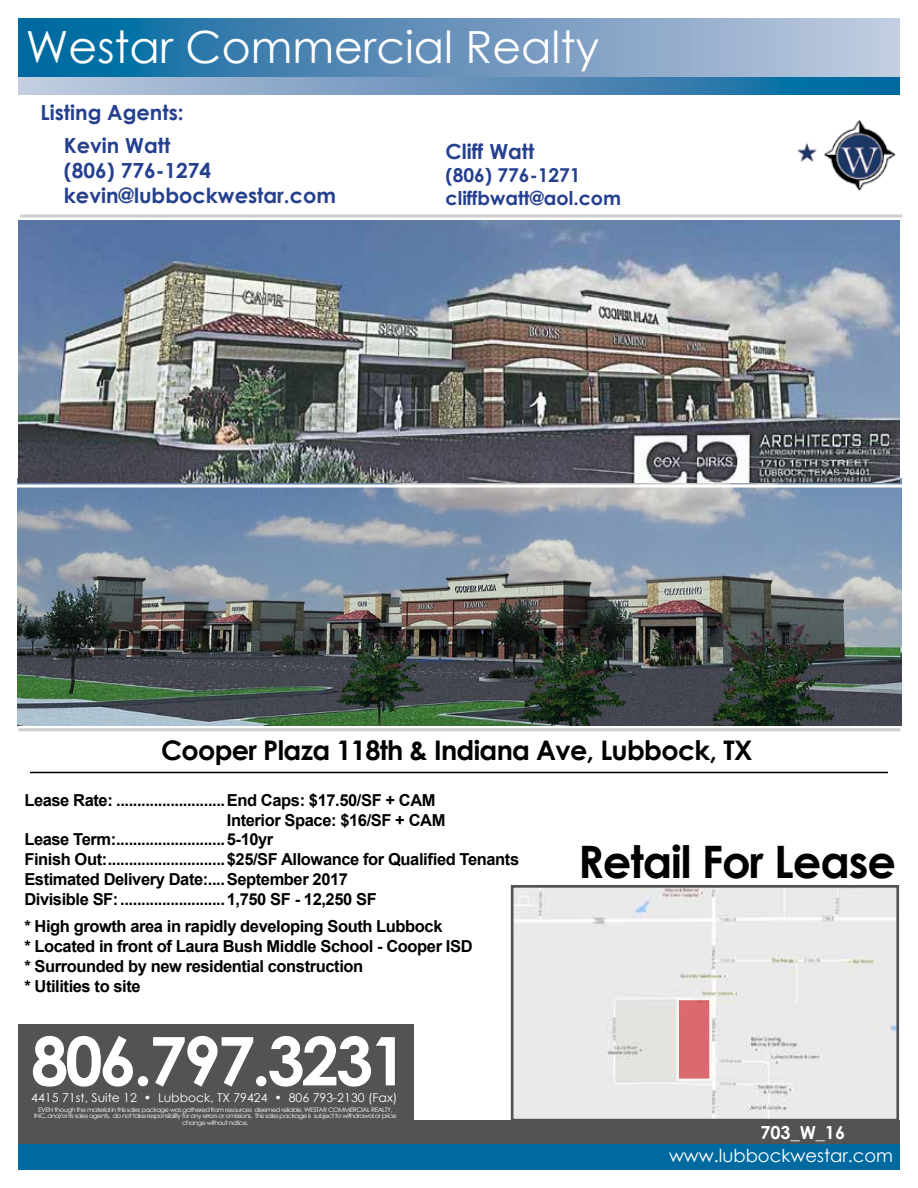
<style>
.page{position:relative;width:918px;height:1188px;background:#fff}
.page>*{position:absolute;margin:0;border:0;box-sizing:border-box;transform-origin:0 0}
.t1{font:700 67.2px "Century Gothic";letter-spacing:-.05em;color:#fff}
.t2{font:700 44.7px "Century Gothic";letter-spacing:-.025em;color:#000}
.t3{font:44.4px "Century Gothic";color:#fff}
.t4{font:700 27px "Century Gothic";letter-spacing:-.025em;color:#000}
.t5{font:700 20.85px/33.8px "Century Gothic";color:#25408f;text-align:center}
.t6{font:700 19.2px/23px "Century Gothic";color:#25408f}
.t7{font:18px "Century Gothic";color:#fff}
.t8{font:700 18px "Century Gothic";color:#fff}
.t9{font:700 16.5px/19.8px "Arial";letter-spacing:-.025em;color:#000}
.t10{font:12.15px "Century Gothic";color:#fff}
.t11{font:6.3px/6.3px "Century Gothic";letter-spacing:-.075em;color:#fff;text-align:center;scale:1.08 1}
</style>
<div class="page">
<div style="left:18px;top:1120px;width:882px;height:50px;background:#525355"></div>
<svg style="left:18px;top:18px;width:882px;height:59px;background:#6395bd"></svg>
<svg style="left:18px;top:78px;width:882px;height:17px;background:#6495bd"></svg>
<div style="left:18px;top:1144px;width:882px;height:26px;background:#00699f"></div>
<img style="left:797px;top:120px;width:99px;height:71px">
<svg style="left:20px;top:214px;width:882px;height:4px;background:#d9dadb"></svg>
<div style="left:18px;top:1024px;width:396px;height:108px;background:#525355"></div>
<hr style="left:30px;top:772px;width:858px;height:1px;background:#000">
<img style="left:18px;top:478px;width:884px;height:248px">
<svg style="left:17px;top:484px;width:885px;height:4px"></svg>
<img style="left:515px;top:889px;width:380px;height:228px">
<div style="left:511px;top:885px;width:388px;height:236px;border:3px solid #525355"></div>
<div style="left:676px;top:998px;width:36px;height:83px;background:#da6a6f;border:3px solid #fff"></div>
<hr style="left:18px;top:728px;width:882px;height:3px;background:#cdced0">
<img style="left:18px;top:220px;width:882px;height:263px">
<h3 class="t3" style="left:26px;top:16px;width:575px">Westar Commercial Realty</h3>
<p class="t5" style="left:40px;top:94px;width:145px">Listing Agents:<br>Kevin Watt</p>
<p class="t5" style="left:64px;top:157px;width:274px;line-height:25px;text-align:left">(806) 776-1274 kevin@lubbockwestar.com</p>
<p class="t5" style="left:446px;top:133px;width:90px">Cliff Watt</p>
<p class="t6" style="left:446px;top:162px;width:177px">(806) 776-1271 cliffbwatt@aol.com</p>
<h3 class="t4" style="left:161px;top:730px;width:593px">Cooper Plaza 118th &amp; Indiana Ave, Lubbock, TX</h3>
<p class="t9" style="left:24px;top:790px;width:413px">Lease Rate: ..........................End Caps: $17.50/SF + CAM</p>
<p class="t9" style="left:227px;top:810px;width:220px">Interior Space: $16/SF + CAM</p>
<p class="t9" style="left:24px;top:830px;width:251px">Lease Term:..........................5-10yr</p>
<p class="t9" style="left:24px;top:850px;width:496px">Finish Out:............................$25/SF Allowance for Qualified Tenants</p>
<p class="t9" style="left:24px;top:870px;width:325px">Estimated Delivery Date:....September 2017</p>
<p class="t9" style="left:24px;top:889px;width:354px">Divisible SF:.........................1,750 SF - 12,250 SF</p>
<p class="t9" style="left:24px;top:917px;width:450px">* High growth area in rapidly developing South Lubbock<br>* Located in front of Laura Bush Middle School - Cooper ISD * Surrounded by new residential construction<br>* Utilities to site</p>
<h1 class="t1" style="left:31px;top:1010px;width:378px">806.797.3231</h1>
<p class="t10" style="left:31px;top:1089px;width:368px">4415 71st, Suite 12 • Lubbock, TX 79424 • 806 793-2130 (Fax)</p>
<p class="t11" style="left:34px;top:1107px;width:337px">EVEN though the material in this sales package was gathered from resources deemed reliable, WESTAR COMMERCIAL REALTY,<br>INC. and/or its sales agents, do not take responsibility for any errors or omissions. This sales package is subject to withdrawal or price change without notice.</p>
<h2 class="t2" style="left:578px;top:828px;width:320px">Retail For Lease</h2>
<p class="t8" style="left:760px;top:1118px;width:86px">703_W_16</p>
<p class="t7" style="left:669px;top:1143px;width:226px">www.lubbockwestar.com</p>
</div>
